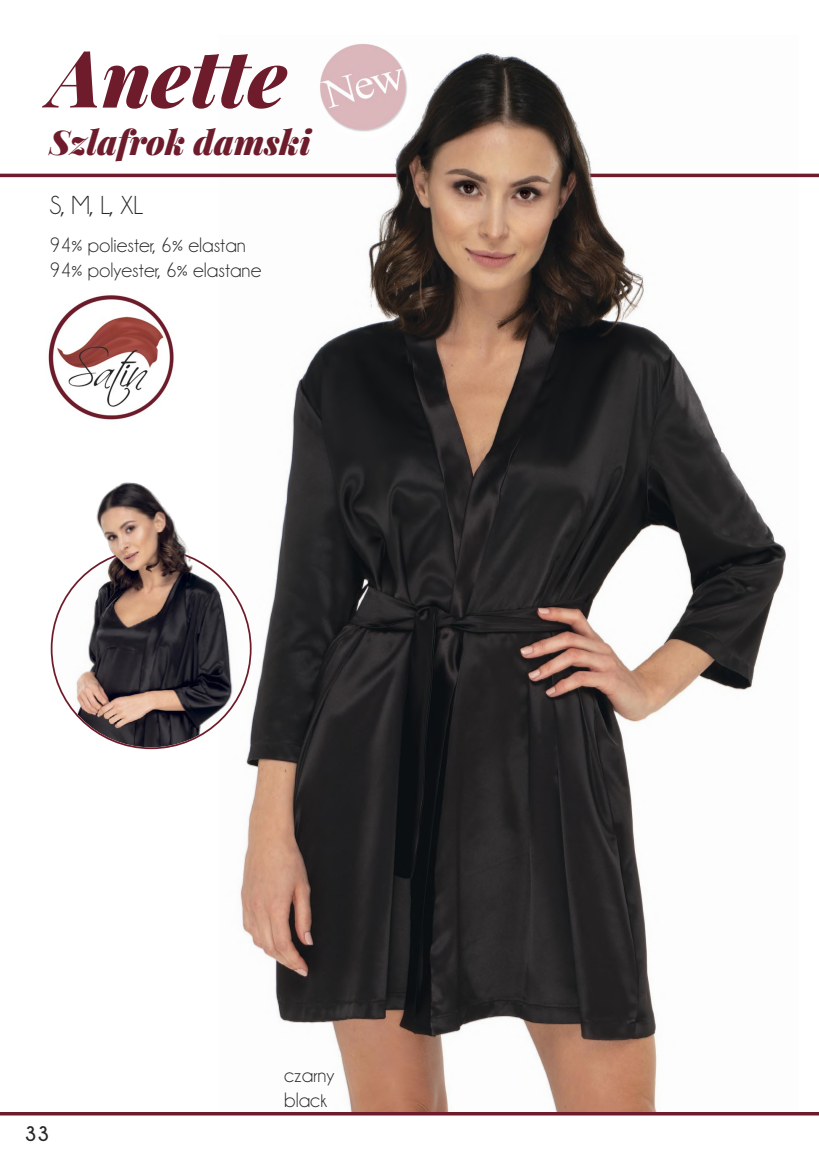
<style>
.page{position:relative;width:819px;height:1166px;background:#fff}
.page>*{position:absolute;margin:0;border:0;box-sizing:border-box;transform-origin:0 0}
.t1{font:italic 900 78.75px "Playfair Display";color:#6e1c2b}
.t2{font:italic 900 34.12px "Playfair Display";color:#6e1c2b}
.t3{font:26.25px "Champagne&Limousines";color:#272526}
.t4{font:21px "Champagne&Limousines";color:#272526}
.t5{font:700 21px "Champagne&Limousines";color:#272526}
</style>
<div class="page">
<img style="left:240px;top:185px;width:546px;height:927px">
<hr style="left:0;top:174px;width:819px;height:3px;background:#6e1c2b">
<hr style="left:0;top:1112px;width:819px;height:3px;background:#6e1c2b">
<svg style="left:51px;top:552px;width:200px;height:197px"></svg>
<img style="left:48px;top:295px;width:126px;height:125px">
<img style="left:220px;top:53px;width:578px;height:132px">
<img style="left:318px;top:44px;width:93px;height:92px">
<img style="left:51px;top:473px;width:200px;height:143px;border-radius:50%">
<p class="t1" style="left:50px;top:45px;width:239px">Anette</p>
<p class="t2" style="left:50px;top:128px;width:263px">Szlafrok damski</p>
<p class="t3" style="left:50px;top:196px;width:95px">S, M, L, XL</p>
<p class="t4" style="left:50px;top:238px;width:198px">94% poliester, 6% elastan</p>
<p class="t4" style="left:50px;top:263px;width:213px">94% polyester, 6% elastane</p>
<p class="t5" style="left:25px;top:1121px;width:26px">33</p>
<p class="t4" style="left:284px;top:1067px;width:52px">czarny</p>
<p class="t4" style="left:284px;top:1092px;width:44px">black</p>
</div>
